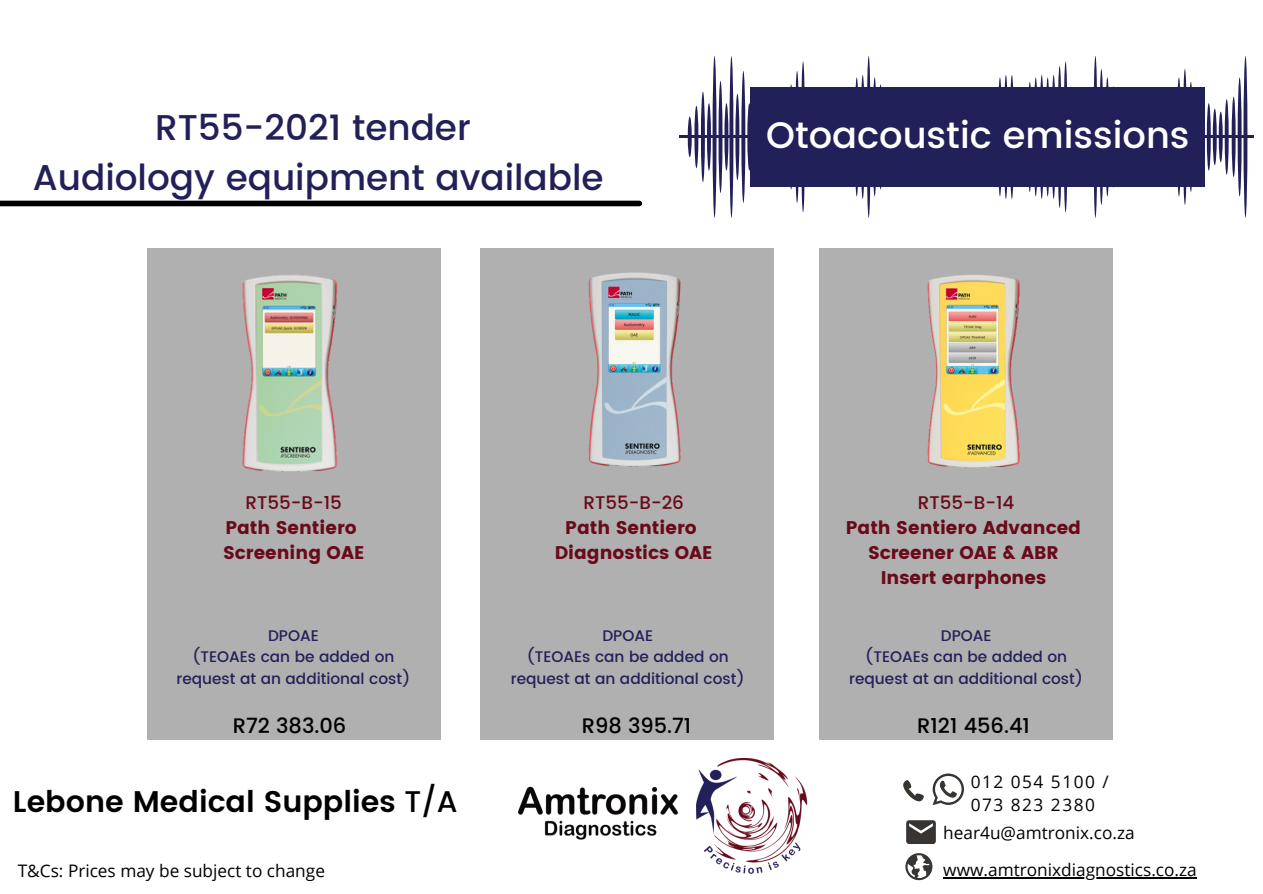
<style>
.page{position:relative;width:1263px;height:894px;background:#fff}
.page>*{position:absolute;margin:0;border:0;box-sizing:border-box;transform-origin:0 0}
.t1{font:500 36.75px "Poppins";color:#fff}
.t2{font:500 35.85px/49.3px "Poppins";color:#222059;text-align:center}
.t3{font:600 29.85px "Poppins";color:#000}
.t4{font:500 21px "Poppins";color:#000}
.t5{font:18.3px/24.8px "Poppins";color:#690a1a;text-align:center}
.t6{font:500 18.3px "Poppins";color:#690a1a}
.t7{font:17.25px/37px "Open Sans";color:#000}
.t8{font:17.25px/23.7px "Open Sans";letter-spacing:.09em;color:#000}
.t9{font:500 15.3px/21.3px "Poppins";color:#222059;text-align:center}
.s1{font-weight:500}
</style>
<div class="page">
<div style="left:0;top:200px;width:639px;height:6px;background:#000"></div>
<hr style="left:679px;top:135px;width:574px;height:3px;background:#222059">
<svg style="left:712px;top:56px;width:4px;height:162px"></svg>
<svg style="left:729px;top:56px;width:4px;height:162px"></svg>
<svg style="left:735px;top:94px;width:4px;height:86px"></svg>
<svg style="left:741px;top:71px;width:4px;height:132px"></svg>
<svg style="left:747px;top:103px;width:4px;height:68px"></svg>
<svg style="left:795px;top:71px;width:4px;height:132px"></svg>
<svg style="left:801px;top:61px;width:4px;height:151px"></svg>
<svg style="left:855px;top:77px;width:4px;height:119px"></svg>
<svg style="left:861px;top:75px;width:4px;height:124px"></svg>
<svg style="left:867px;top:56px;width:4px;height:162px"></svg>
<svg style="left:873px;top:77px;width:4px;height:119px"></svg>
<svg style="left:998px;top:77px;width:4px;height:119px"></svg>
<svg style="left:1004px;top:75px;width:4px;height:124px"></svg>
<svg style="left:1010px;top:75px;width:4px;height:124px"></svg>
<svg style="left:1028px;top:82px;width:4px;height:110px"></svg>
<svg style="left:1034px;top:77px;width:4px;height:119px"></svg>
<svg style="left:1040px;top:75px;width:4px;height:124px"></svg>
<svg style="left:1046px;top:77px;width:4px;height:119px"></svg>
<svg style="left:1052px;top:75px;width:4px;height:124px"></svg>
<svg style="left:1058px;top:66px;width:4px;height:142px"></svg>
<hr style="left:1064px;top:61px;width:3px;height:151px;background:#222059;border-radius:50%">
<svg style="left:1093px;top:56px;width:4px;height:162px"></svg>
<svg style="left:1099px;top:69px;width:4px;height:136px"></svg>
<svg style="left:1105px;top:77px;width:4px;height:119px"></svg>
<svg style="left:1177px;top:77px;width:4px;height:119px"></svg>
<svg style="left:1183px;top:69px;width:4px;height:136px"></svg>
<svg style="left:1189px;top:82px;width:4px;height:110px"></svg>
<svg style="left:1207px;top:103px;width:4px;height:68px"></svg>
<svg style="left:1213px;top:109px;width:4px;height:56px"></svg>
<svg style="left:1219px;top:111px;width:4px;height:51px"></svg>
<svg style="left:1225px;top:99px;width:4px;height:76px"></svg>
<svg style="left:1232px;top:97px;width:4px;height:80px"></svg>
<hr style="left:1238px;top:77px;width:3px;height:119px;background:#222059;border-radius:50%">
<svg style="left:1243px;top:56px;width:4px;height:162px"></svg>
<svg style="left:718px;top:81px;width:4px;height:112px"></svg>
<svg style="left:724px;top:103px;width:4px;height:68px"></svg>
<svg style="left:707px;top:103px;width:4px;height:68px"></svg>
<svg style="left:701px;top:92px;width:4px;height:90px"></svg>
<svg style="left:694px;top:106px;width:4px;height:62px"></svg>
<svg style="left:688px;top:117px;width:4px;height:40px"></svg>
<div style="left:751px;top:88px;width:454px;height:99px;background:#222059"></div>
<div style="left:147px;top:248px;width:293px;height:492px;background:#b1b0b0"></div>
<img style="left:242px;top:275px;width:96px;height:197px">
<div style="left:480px;top:248px;width:294px;height:492px;background:#b1b0b0"></div>
<img style="left:588px;top:272px;width:93px;height:195px">
<div style="left:819px;top:248px;width:294px;height:492px;background:#b1b0b0"></div>
<img style="left:927px;top:275px;width:93px;height:193px">
<img style="left:697px;top:758px;width:111px;height:116px">
<img style="left:518px;top:786px;width:161px;height:54px">
<svg style="left:906px;top:820px;width:30px;height:23px"></svg>
<svg style="left:903px;top:780px;width:21px;height:21px"></svg>
<svg style="left:905px;top:853px;width:27px;height:26px"></svg>
<hr style="left:943px;top:877px;width:254px;height:1px;background:#000">
<svg style="left:932px;top:773px;width:32px;height:32px"></svg>
<h2 class="t2" style="left:33px;top:103px;width:572px">RT55-2021 tender<br>Audiology equipment available</h2>
<h1 class="t1" style="left:766px;top:113px;width:425px">Otoacoustic emissions</h1>
<p class="t6" style="left:246px;top:492px;width:98px">RT55-B-15</p>
<p class="t5" style="left:223px;top:515px;width:143px;text-align:left">Path Sentiero<br>Screening OAE</p>
<p class="t9" style="left:176px;top:624px;width:235px">DPOAE<br>(TEOAEs can be added on request at an additional cost)</p>
<p class="t6" style="left:583px;top:492px;width:102px">RT55-B-26</p>
<p class="t5" style="left:555px;top:515px;width:159px">Path Sentiero<br>Diagnostics OAE</p>
<p class="t9" style="left:511px;top:624px;width:235px">DPOAE<br>(TEOAEs can be added on request at an additional cost)</p>
<p class="t6" style="left:918px;top:492px;width:98px">RT55-B-14</p>
<p class="t5" style="left:846px;top:515px;width:237px">Path Sentiero Advanced<br>Screener OAE &amp; ABR<br>Insert earphones</p>
<p class="t9" style="left:849px;top:624px;width:235px">DPOAE<br>(TEOAEs can be added on request at an additional cost)</p>
<h3 class="t4" style="left:233px;top:713px;width:115px">R72 383.06</h3>
<h3 class="t4" style="left:582px;top:713px;width:111px">R98 395.71</h3>
<h3 class="t4" style="left:917px;top:713px;width:114px">R121 456.41</h3>
<h3 class="t3" style="left:13px;top:784px;width:446px">Lebone Medical Supplies <span class="s1">T/A</span></h3>
<p class="t7" style="left:18px;top:851px;width:309px">T&amp;Cs: Prices may be subject to change</p>
<p class="t8" style="left:971px;top:768px;width:139px">012 054 5100 /<br>073 823 2380</p>
<p class="t7" style="left:943px;top:813px;width:255px">hear4u@amtronix.co.za www.amtronixdiagnostics.co.za</p>
</div>
